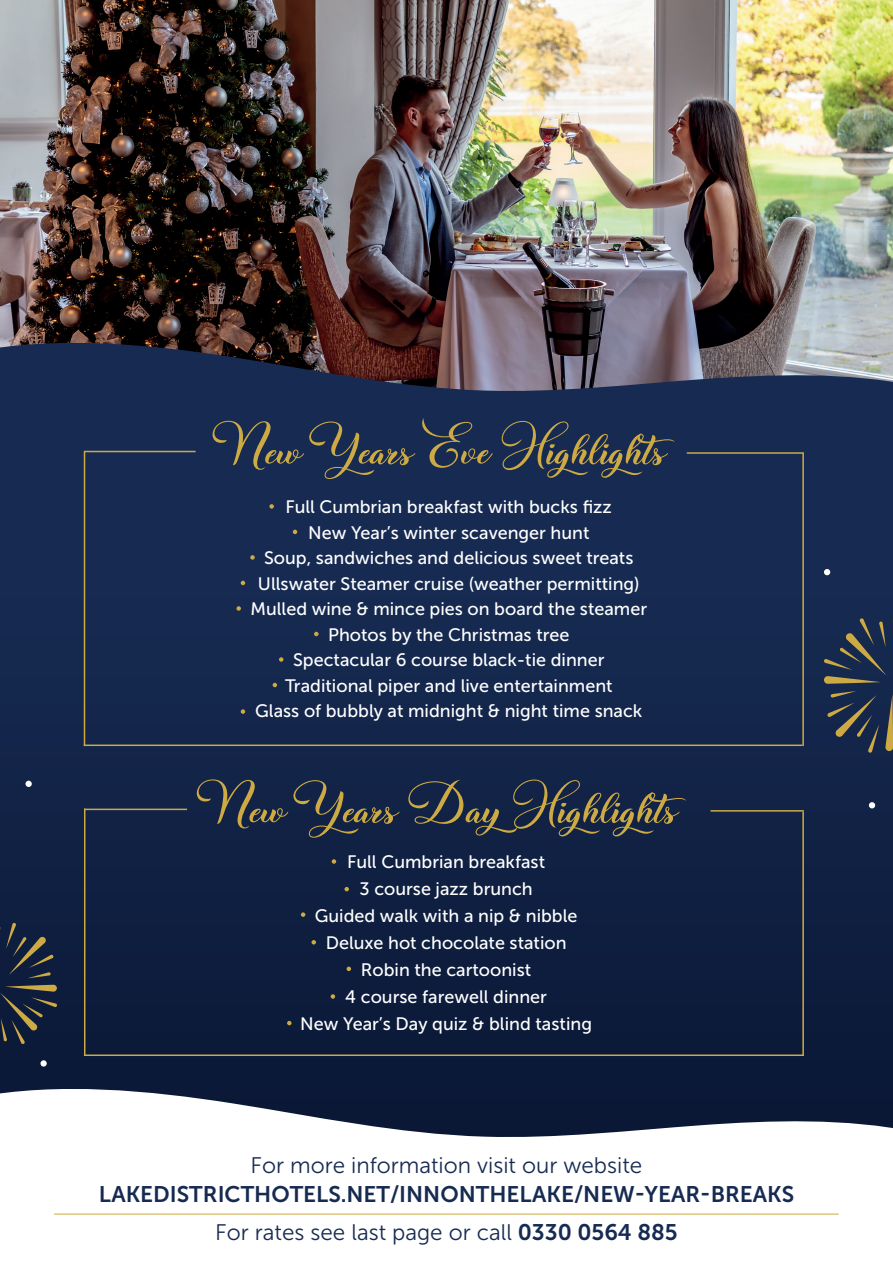
<style>
.page{position:relative;width:893px;height:1263px;background:#172b52}
.page>*{position:absolute;margin:0;border:0;box-sizing:border-box;transform-origin:0 0}
.t1{font:60px "Christmas Wish Calligraphy";color:#cdaa43;scale:1.07 1}
.t2{font:22.5px "Museo Sans 300";color:#172b52}
.t3{font:22.5px "Museo Sans 700";color:#172b52}
.t4{font:18px/25.5px "Museo Sans 500";color:#fff;text-align:center}
.s1{font-family:"Museo Sans 700"}
</style>
<div class="page">
<img style="left:0;top:0;width:893px;height:336px">
<div style="left:0;top:598px;width:893px;height:625px;background:#112144"></div>
<img style="left:0;top:336px;width:893px;height:55px">
<hr style="left:84px;top:451px;width:112px;height:1px;background:#cdaa43">
<hr style="left:687px;top:452px;width:117px;height:2px;background:#cdaa43">
<hr style="left:84px;top:744px;width:718px;height:2px;background:#cdaa43">
<hr style="left:84px;top:451px;width:1px;height:295px;background:#cdaa43">
<hr style="left:802px;top:453px;width:2px;height:293px;background:#cdaa43">
<svg style="left:269px;top:504px;width:5px;height:5px"></svg>
<svg style="left:293px;top:530px;width:4px;height:4px"></svg>
<svg style="left:250px;top:555px;width:5px;height:5px"></svg>
<svg style="left:241px;top:581px;width:4px;height:4px"></svg>
<svg style="left:236px;top:606px;width:5px;height:5px"></svg>
<svg style="left:314px;top:632px;width:5px;height:4px"></svg>
<svg style="left:279px;top:657px;width:4px;height:5px"></svg>
<svg style="left:273px;top:683px;width:4px;height:4px"></svg>
<svg style="left:241px;top:709px;width:4px;height:5px"></svg>
<div style="left:40px;top:1060px;width:7px;height:6px;background:#fff;border-radius:50%"></div>
<svg style="left:26px;top:781px;width:6px;height:6px"></svg>
<svg style="left:892px;top:616px;width:1px;height:34px"></svg>
<svg style="left:885px;top:694px;width:8px;height:57px"></svg>
<svg style="left:824px;top:618px;width:62px;height:66px"></svg>
<svg style="left:827px;top:691px;width:52px;height:62px"></svg>
<img style="left:835px;top:695px;width:19px;height:37px">
<svg style="left:0;top:985px;width:57px;height:59px"></svg>
<svg style="left:0;top:923px;width:54px;height:55px"></svg>
<img style="left:39px;top:949px;width:7px;height:26px">
<svg style="left:824px;top:569px;width:6px;height:6px"></svg>
<svg style="left:869px;top:802px;width:6px;height:6px"></svg>
<hr style="left:84px;top:809px;width:103px;height:1px;background:#cdaa43">
<hr style="left:84px;top:1054px;width:720px;height:2px;background:#cdaa43">
<hr style="left:710px;top:810px;width:94px;height:2px;background:#cdaa43">
<hr style="left:802px;top:812px;width:2px;height:244px;background:#cdaa43">
<hr style="left:84px;top:809px;width:1px;height:247px;background:#cdaa43">
<svg style="left:332px;top:859px;width:4px;height:5px"></svg>
<svg style="left:344px;top:887px;width:5px;height:4px"></svg>
<svg style="left:301px;top:912px;width:4px;height:5px"></svg>
<svg style="left:311px;top:940px;width:5px;height:4px"></svg>
<svg style="left:347px;top:967px;width:4px;height:4px"></svg>
<svg style="left:331px;top:994px;width:4px;height:5px"></svg>
<svg style="left:287px;top:1021px;width:5px;height:4px"></svg>
<svg style="left:0;top:1082px;width:893px;height:55px;fill:#0b1837"></svg>
<div style="left:0;top:1137px;width:893px;height:125px;background:#fff"></div>
<hr style="left:54px;top:1214px;width:785px;height:1px;background:#cdaa43">
<h1 class="t1" style="left:227px;top:408px;width:411px">New Years Eve Highlights</h1>
<p class="t4" style="left:250px;top:494px;width:398px">Full Cumbrian breakfast with bucks fizz<br>New Year’s winter scavenger hunt<br>Soup, sandwiches and delicious sweet treats Ullswater Steamer cruise (weather permitting)<br>Mulled wine &amp; mince pies on board the steamer Photos by the Christmas tree<br>Spectacular 6 course black-tie dinner Traditional piper and live entertainment<br>Glass of bubbly at midnight &amp; night time snack</p>
<h1 class="t1" style="left:211px;top:767px;width:437px">New Years Day Highlights</h1>
<p class="t4" style="left:300px;top:848px;width:293px;line-height:27px">Full Cumbrian breakfast<br>3 course jazz brunch<br>Guided walk with a nip &amp; nibble<br>Deluxe hot chocolate station<br>Robin the cartoonist<br>4 course farewell dinner<br>New Year’s Day quiz &amp; blind tasting</p>
<p class="t2" style="left:251px;top:1153px;width:393px">For more information visit our website</p>
<p class="t3" style="left:99px;top:1181px;width:697px">LAKEDISTRICTHOTELS.NET/INNONTHELAKE/NEW-YEAR-BREAKS</p>
<p class="t2" style="left:215px;top:1220px;width:464px">For rates see last page or call <span class="s1">0330 0564 885</span></p>
</div>
